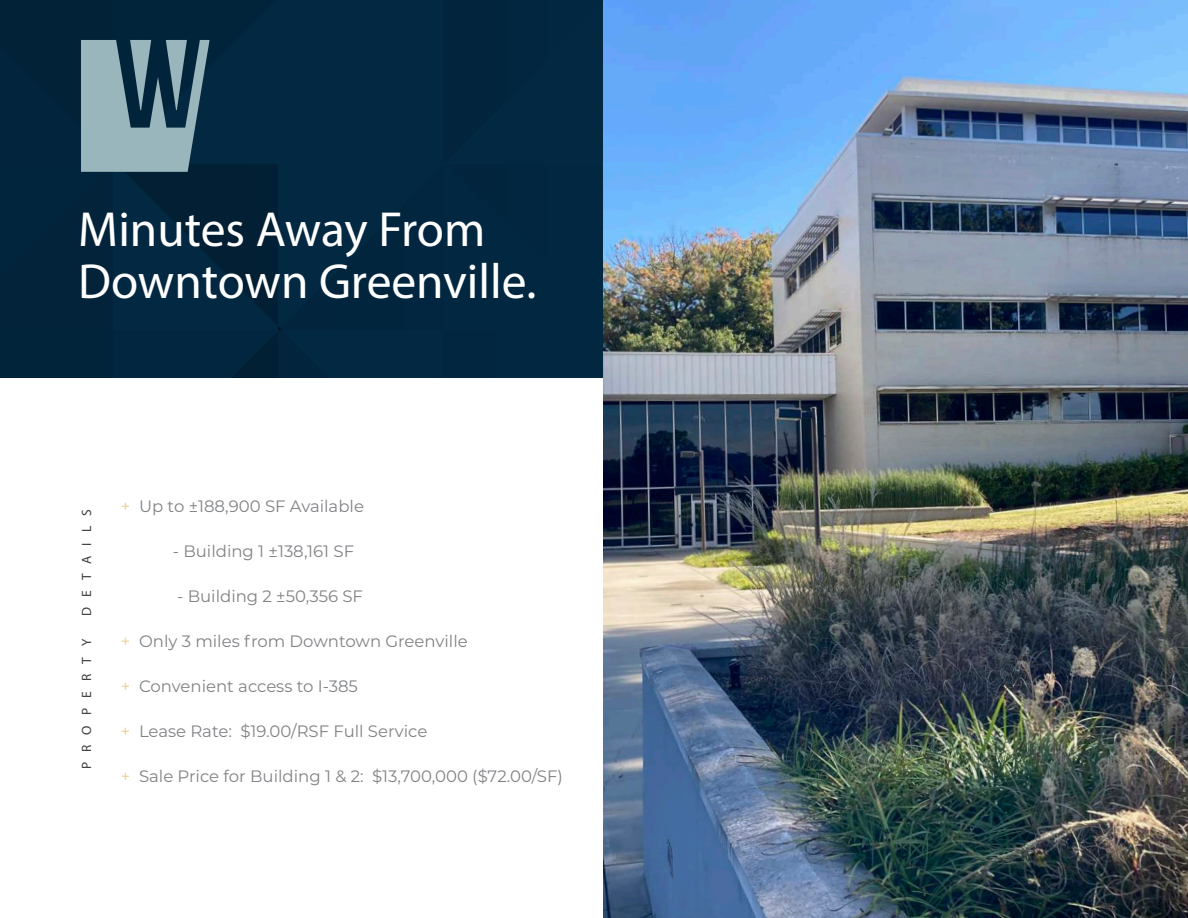
<style>
.page{position:relative;width:1188px;height:918px;background:#fff}
.page>*{position:absolute;margin:0;border:0;box-sizing:border-box;transform-origin:0 0}
.t1{font:49.5px/52.5px "Myriad Pro";color:#fff}
.t2{font:16.5px "Montserrat";color:#808285}
.t3{font:13.5px "Myriad Pro";letter-spacing:.75em;color:#3e3e3f}
.s1{color:#efca8a}
</style>
<div class="page">
<img style="left:603px;top:0;width:585px;height:918px">
<svg style="left:0;top:0;width:606px;height:378px;background:#0a2d45"></svg>
<p class="t1" style="left:78px;top:202px;width:460px">Minutes Away From<br>Downtown Greenville.</p>
<p class="t3" style="left:78px;top:616px;width:108px;rotate:-90deg">DETAILS</p>
<p class="t3" style="left:78px;top:769px;width:132px;rotate:-90deg">PROPERTY</p>
<p class="t2" style="left:121px;top:495px;width:245px"><span class="s1">+</span> Up to ±188,900 SF Available</p>
<p class="t2" style="left:173px;top:540px;width:183px">- Building 1 ±138,161 SF</p>
<p class="t2" style="left:177px;top:585px;width:187px">- Building 2 ±50,356 SF</p>
<p class="t2" style="left:121px;top:630px;width:348px"><span class="s1">+</span> Only 3 miles from Downtown Greenville</p>
<p class="t2" style="left:121px;top:675px;width:239px"><span class="s1">+</span> Convenient access to I-385</p>
<p class="t2" style="left:121px;top:720px;width:308px"><span class="s1">+</span> Lease Rate: $19.00/RSF Full Service</p>
<p class="t2" style="left:121px;top:765px;width:443px"><span class="s1">+</span> Sale Price for Building 1 &amp; 2: $13,700,000 ($72.00/SF)</p>
</div>
